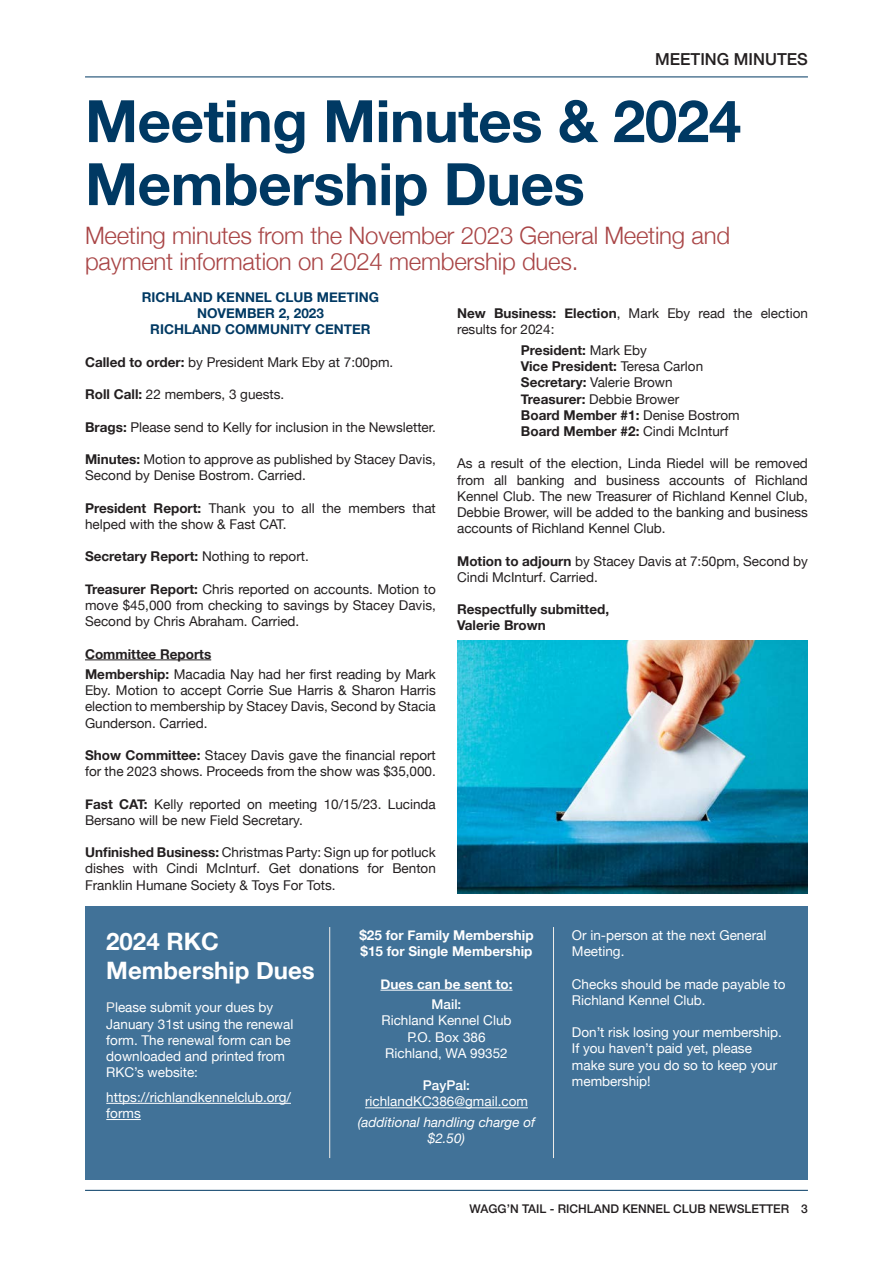
<style>
.page{position:relative;width:893px;height:1263px;background:#fff}
.page>*{position:absolute;margin:0;border:0;box-sizing:border-box;transform-origin:0 0}
.Headline{font:700 58.5px/63px "Helvetica Neue";letter-spacing:-.01em;color:#003963}
.Intro{font:300 24px "Helvetica Neue";letter-spacing:-.01em;color:#a94546}
.Sidebar{font:700 24px/28.8px "Helvetica Neue";color:#fff}
.Folio_-_Section_Title{font:500 16.5px "Helvetica Neue";color:#231f20}
.Copy{font:13.5px/16.2px "Helvetica Neue";color:#231f20}
.Copy-2{font:13.5px/16.2px "Helvetica Neue";color:#fff}
.Copy-3{font:700 13.5px "Helvetica Neue";color:#231f20}
.Copy-4{font:700 13.5px "Helvetica Neue";color:#003963}
.Copy-5{font:700 13.5px "Helvetica Neue";color:#fff}
.Copy-6{font:italic 13.5px/16.2px "Helvetica Neue";color:#fff;text-align:center}
.Copy-7{font:500 13.5px "Helvetica Neue";color:#fff}
.Folio_-_Page_Number{font:500 12px "Helvetica Neue";color:#231f20}
.s1{font-weight:700}
.s2{font-weight:400}
.s3{color:#efedea}
</style>
<div class="page">
<hr style="left:85px;top:1190px;width:723px;height:1px;background:#003963">
<hr style="left:85px;top:77px;width:723px;height:1px;background:#003963">
<hr style="left:85px;top:659px;width:126px;height:1px;background:#231f20">
<div style="left:85px;top:906px;width:723px;height:273px;background:#417298"></div>
<hr style="left:106px;top:1103px;width:185px;height:1px;background:#fff">
<hr style="left:106px;top:1119px;width:35px;height:1px;background:#fff">
<hr style="left:380px;top:990px;width:132px;height:1px;background:#fff">
<hr style="left:365px;top:1107px;width:163px;height:1px;background:#fff">
<img style="left:457px;top:640px;width:351px;height:253px">
<hr style="left:329px;top:927px;width:1px;height:231px;background:#efedea">
<hr style="left:553px;top:927px;width:1px;height:231px;background:#efedea">
<p class="Folio_-_Section_Title" style="left:655px;top:46px;width:154px">MEETING MINUTES</p>
<p class="Headline" style="left:85px;top:91px;width:658px">Meeting Minutes &amp; 2024<br>Membership Dues</p>
<p class="Intro" style="left:85px;top:216px;width:647px">Meeting minutes from the November 2023 General Meeting and</p>
<p class="Intro" style="left:85px;top:242px;width:495px">payment information on 2024 membership dues.</p>
<p class="Copy-4" style="left:142px;top:287px;width:239px">RICHLAND KENNEL CLUB MEETING</p>
<p class="Copy-4" style="left:197px;top:303px;width:128px">NOVEMBER 2, 2023</p>
<p class="Copy-4" style="left:150px;top:319px;width:222px">RICHLAND COMMUNITY CENTER</p>
<p class="Copy" style="left:85px;top:355px;width:310px"><span class="s1">Called to order:</span> by President Mark Eby at 7:00pm.</p>
<p class="Copy" style="left:85px;top:387px;width:201px"><span class="s1">Roll Call:</span> 22 members, 3 guests.</p>
<p class="Copy" style="left:85px;top:420px;width:352px"><span class="s1">Brags:</span> Please send to Kelly for inclusion in the Newsletter.</p>
<p class="Copy" style="left:85px;top:452px;width:352px"><span class="s1">Minutes:</span> Motion to approve as published by Stacey Davis,<br>Second by Denise Bostrom. Carried.</p>
<p class="Copy" style="left:85px;top:501px;width:352px"><span class="s1">President Report:</span> Thank you to all the members that helped with the show &amp; Fast CAT.</p>
<p class="Copy-3" style="left:85px;top:546px;width:225px">Secretary Report: <span class="s2">Nothing to report.</span></p>
<p class="Copy" style="left:85px;top:582px;width:352px;text-align:justify"><span class="s1">Treasurer Report:</span> Chris reported on accounts. Motion to move $45,000 from checking to savings by Stacey Davis, Second by Chris Abraham. Carried.</p>
<p class="Copy-3" style="left:85px;top:643px;width:128px">Committee Reports</p>
<p class="Copy" style="left:85px;top:667px;width:352px;text-align:justify"><span class="s1">Membership:</span> Macadia Nay had her first reading by Mark Eby. Motion to accept Corrie Sue Harris &amp; Sharon Harris election to membership by Stacey Davis, Second by Stacia Gunderson. Carried.</p>
<p class="Copy" style="left:85px;top:748px;width:352px"><span class="s1">Show Committee:</span> Stacey Davis gave the financial report for the 2023 shows. Proceeds from the show was $35,000.</p>
<p class="Copy" style="left:85px;top:796px;width:352px"><span class="s1">Fast CAT:</span> Kelly reported on meeting 10/15/23. Lucinda<br>Bersano will be new Field Secretary.</p>
<p class="Copy" style="left:85px;top:845px;width:352px;text-align:justify"><span class="s1">Unfinished Business:</span> Christmas Party: Sign up for potluck dishes with Cindi McInturf. Get donations for Benton Franklin Humane Society &amp; Toys For Tots.</p>
<p class="Copy" style="left:457px;top:306px;width:352px"><span class="s1">New Business: Election</span>, Mark Eby read the election results for 2024:</p>
<p class="Copy-3" style="left:521px;top:339px;width:128px">President: <span class="s2">Mark Eby</span></p>
<p class="Copy-3" style="left:521px;top:356px;width:184px">Vice President: <span class="s2">Teresa Carlon</span></p>
<p class="Copy" style="left:521px;top:375px;width:153px"><span class="s1">Secretary:</span> Valerie Brown</p>
<p class="Copy" style="left:521px;top:391px;width:160px"><span class="s1">Treasurer:</span> Debbie Brower</p>
<p class="Copy-3" style="left:521px;top:404px;width:220px">Board Member #1: <span class="s2">Denise Bostrom</span></p>
<p class="Copy-3" style="left:521px;top:420px;width:209px">Board Member #2: <span class="s2">Cindi McInturf</span></p>
<p class="Copy" style="left:457px;top:456px;width:352px;text-align:justify">As a result of the election, Linda Riedel will be removed from all banking and business accounts of Richland Kennel Club. The new Treasurer of Richland Kennel Club, Debbie Brower, will be added to the banking and business accounts of Richland Kennel Club.</p>
<p class="Copy" style="left:457px;top:553px;width:352px"><span class="s1">Motion to adjourn</span> by Stacey Davis at 7:50pm, Second by<br>Cindi McInturf. Carried.</p>
<p class="Copy-3" style="left:457px;top:599px;width:153px">Respectfully submitted,</p>
<p class="Copy-3" style="left:457px;top:615px;width:90px">Valerie Brown</p>
<p class="Sidebar" style="left:106px;top:928px;width:210px">2024 RKC<br>Membership Dues</p>
<p class="Copy-2" style="left:106px;top:1000px;width:189px"><span class="s3">P</span>lease submit your dues by<br>January 31st using the renewal form. The renewal form can be downloaded and printed from<br>RKC’s website:</p>
<p class="Copy-2" style="left:106px;top:1090px;width:186px">https://richlandkennelclub.org/ forms</p>
<p class="Copy-5" style="left:359px;top:925px;width:176px">$25 for Family Membership</p>
<p class="Copy-5" style="left:360px;top:941px;width:173px">$15 for Single Membership</p>
<p class="Copy-5" style="left:380px;top:973px;width:134px">Dues can be sent to:</p>
<p class="Copy-7" style="left:432px;top:993px;width:31px">Mail:</p>
<p class="Copy-2" style="left:381px;top:1013px;width:132px">Richland Kennel Club</p>
<p class="Copy-2" style="left:407px;top:1029px;width:80px">P.O. Box 386</p>
<p class="Copy-2" style="left:385px;top:1046px;width:124px">Richland, WA 99352</p>
<p class="Copy-7" style="left:423px;top:1074px;width:49px">PayPal:</p>
<p class="Copy-2" style="left:365px;top:1094px;width:164px">richlandKC386@gmail.com</p>
<p class="Copy-6" style="left:358px;top:1115px;width:179px">(additional handling charge of $2.50)</p>
<p class="Copy-2" style="left:572px;top:928px;width:196px">Or in-person at the next General<br>Meeting.</p>
<p class="Copy-2" style="left:572px;top:976px;width:215px">Checks should be made payable to<br>Richland Kennel Club.</p>
<p class="Copy-2" style="left:572px;top:1025px;width:212px">Don’t risk losing your membership.<br>If you haven’t paid yet, please make sure you do so to keep your membership!</p>
<p class="Folio_-_Page_Number" style="left:469px;top:1199px;width:340px">WAGG’N TAIL - RICHLAND KENNEL CLUB NEWSLETTER 3</p>
</div>
